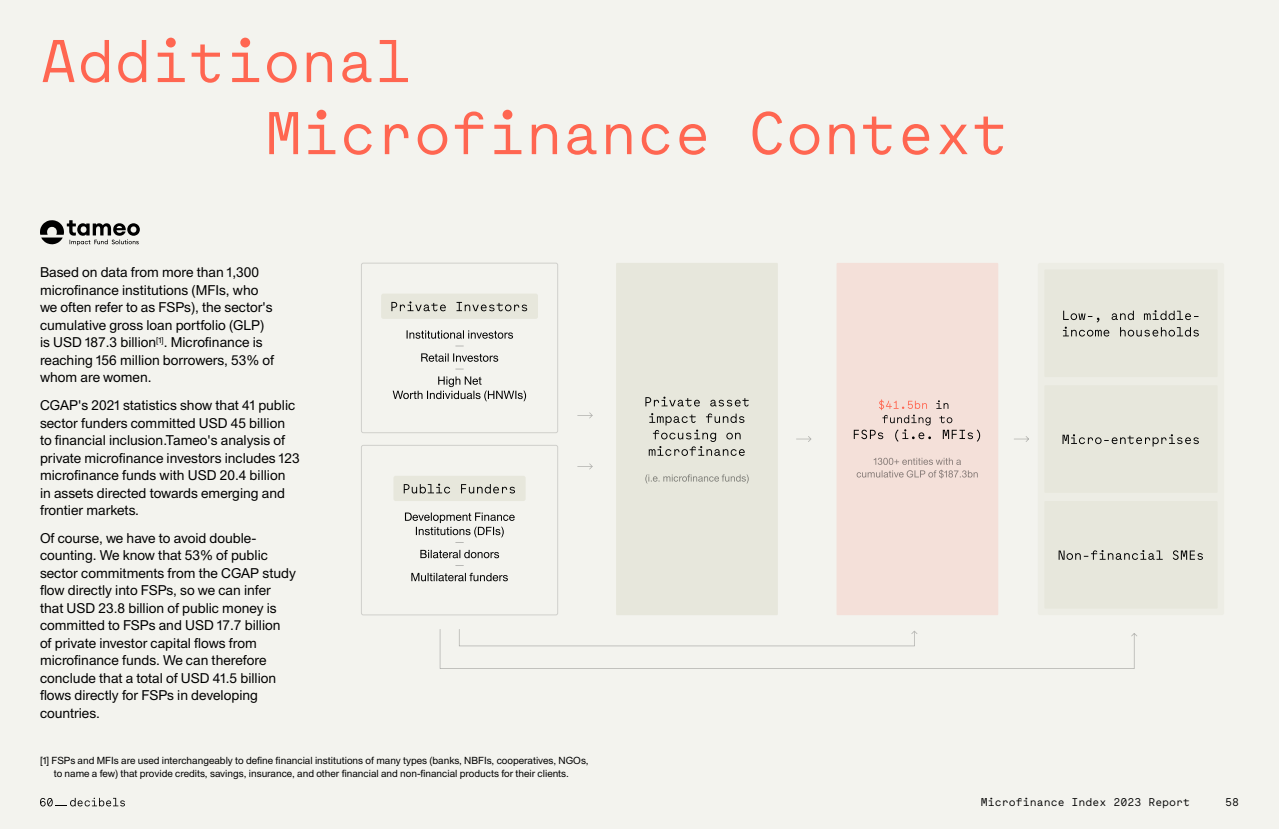
<style>
.page{position:relative;width:1279px;height:829px;background:#fff}
.page>*{position:absolute;margin:0;border:0;box-sizing:border-box;transform-origin:0 0}
.t1{font:60px/72px "Maax Mono";color:#ff6651}
.t2{font:13.75px/17.5px "Union";color:#000}
.t3{font:11.25px "Maax Mono";color:#000}
.t4{font:10px/12.5px "Union";color:#000}
</style>
<div class="page">
<div style="left:0;top:0;width:1279px;height:828px;background:#f3f3ee"></div>
<svg style="left:40px;top:797px;width:85px;height:9px"></svg>
<svg style="left:40px;top:220px;width:100px;height:25px;background:#989895"></svg>
<div style="left:381px;top:293px;width:157px;height:26px;background:#e7e7dc;border-radius:2px"></div>
<svg style="left:391px;top:301px;width:136px;height:10px"></svg>
<svg style="left:406px;top:330px;width:107px;height:8px"></svg>
<svg style="left:421px;top:353px;width:77px;height:8px"></svg>
<svg style="left:393px;top:376px;width:133px;height:25px;background:#d0d0cc"></svg>
<div style="left:361px;top:263px;width:197px;height:170px;border:1px solid #000;border-radius:2px"></div>
<div style="left:393px;top:475px;width:133px;height:26px;background:#e7e7dc;border-radius:2px"></div>
<svg style="left:404px;top:483px;width:111px;height:10px"></svg>
<svg style="left:405px;top:512px;width:110px;height:31px;background:#cececa"></svg>
<svg style="left:420px;top:549px;width:79px;height:9px"></svg>
<svg style="left:411px;top:572px;width:97px;height:9px"></svg>
<div style="left:361px;top:445px;width:197px;height:170px;border:1px solid #000;border-radius:2px"></div>
<svg style="left:577px;top:412px;width:16px;height:6px"></svg>
<svg style="left:577px;top:463px;width:16px;height:6px"></svg>
<div style="left:616px;top:263px;width:162px;height:352px;background:#e7e7dc"></div>
<svg style="left:645px;top:396px;width:104px;height:59px"></svg>
<svg style="left:645px;top:474px;width:104px;height:9px"></svg>
<div style="left:836px;top:263px;width:162px;height:352px;background:#f4e0d9"></div>
<svg style="left:854px;top:399px;width:126px;height:42px"></svg>
<svg style="left:856px;top:457px;width:122px;height:21px"></svg>
<svg style="left:1014px;top:435px;width:15px;height:7px"></svg>
<svg style="left:796px;top:435px;width:15px;height:7px"></svg>
<div style="left:1038px;top:263px;width:186px;height:352px;background:#edede5;border-radius:2px"></div>
<div style="left:1044px;top:269px;width:173px;height:108px;background:#e7e7dc"></div>
<svg style="left:1063px;top:310px;width:136px;height:26px"></svg>
<div style="left:1044px;top:385px;width:173px;height:107px;background:#e7e7dc"></div>
<svg style="left:1062px;top:434px;width:137px;height:12px"></svg>
<div style="left:1044px;top:501px;width:173px;height:107px;background:#e7e7dc"></div>
<svg style="left:1058px;top:550px;width:145px;height:9px"></svg>
<div style="left:440px;top:628px;width:697px;height:40px;background:#f3f3ee"></div>
<h1 class="t1" style="left:265px;top:23px;width:746px;text-indent:-225px">Additional<br>Microfinance Context</h1>
<p class="t2" style="left:40px;top:263px;width:236px">Based on data from more than 1,300 microfinance institutions (MFIs, who we often refer to as FSPs), the sector's cumulative gross loan portfolio (GLP) is USD 187.3 billion<sup>[1]</sup>. Microfinance is reaching 156 million borrowers, 53% of whom are women.</p>
<p class="t2" style="left:40px;top:395px;width:261px">CGAP's 2021 statistics show that 41 public sector funders committed USD 45 billion to financial inclusion.Tameo's analysis of private microfinance investors includes 123 microfinance funds with USD 20.4 billion in assets directed towards emerging and frontier markets.</p>
<p class="t2" style="left:40px;top:528px;width:257px">Of course, we have to avoid double&shy;counting. We know that 53% of public sector commitments from the CGAP study flow directly into FSPs, so we can infer that USD 23.8 billion of public money is committed to FSPs and USD 17.7 billion<br>of private investor capital flows from microfinance funds. We can therefore conclude that a total of USD 41.5 billion flows directly for FSPs in developing countries.</p>
<p class="t4" style="left:54px;top:753px;width:536px;text-indent:-14px">[1] FSPs and MFIs are used interchangeably to define financial institutions of many types (banks, NBFIs, cooperatives, NGOs, to name a few) that provide credits, savings, insurance, and other financial and non-financial products for their clients.</p>
<p class="t3" style="left:981px;top:793px;width:211px">Microfinance Index 2023 Report</p>
<p class="t3" style="left:1225px;top:793px;width:15px">58</p>
</div>
